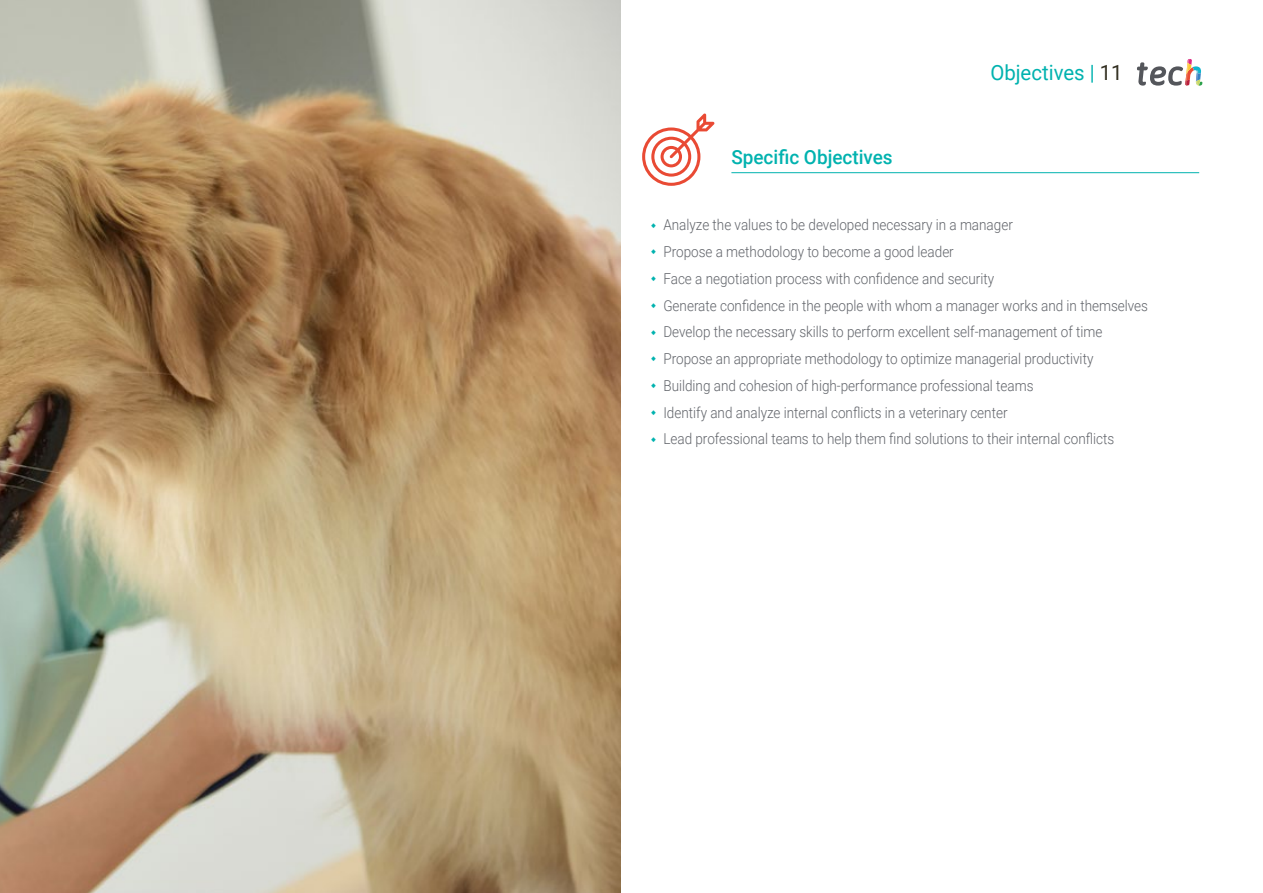
<style>
.page{position:relative;width:1263px;height:893px;background:#fff}
.page>*{position:absolute;margin:0;border:0;box-sizing:border-box;transform-origin:0 0}
.t1{font:21px "Roboto";color:#00b2af}
.t2{font:500 19.5px "Roboto";color:#00b2af}
.t3{font:300 15px/26.7px "Roboto";color:#61646a;scale:.9 1}
.s1{color:#312e20}
</style>
<div class="page">
<img style="left:0;top:0;width:621px;height:893px">
<hr style="left:731px;top:172px;width:468px;height:1px;background:#00b2af">
<svg style="left:642px;top:113px;width:72px;height:73px"></svg>
<svg style="left:1137px;top:59px;width:65px;height:27px"></svg>
<h2 class="t2" style="left:731px;top:144px;width:163px">Specific Objectives</h2>
<h1 class="t1" style="left:990px;top:57px;width:134px">Objectives | <span class="s1">11</span></h1>
<p class="t3" style="left:663px;top:211px;width:540px">Analyze the values to be developed necessary in a manager<br>Propose a methodology to become a good leader<br>Face a negotiation process with confidence and security<br>Generate confidence in the people with whom a manager works and in themselves Develop the necessary skills to perform excellent self-management of time Propose an appropriate methodology to optimize managerial productivity<br>Building and cohesion of high-performance professional teams<br>Identify and analyze internal conflicts in a veterinary center<br>Lead professional teams to help them find solutions to their internal conflicts</p>
</div>
